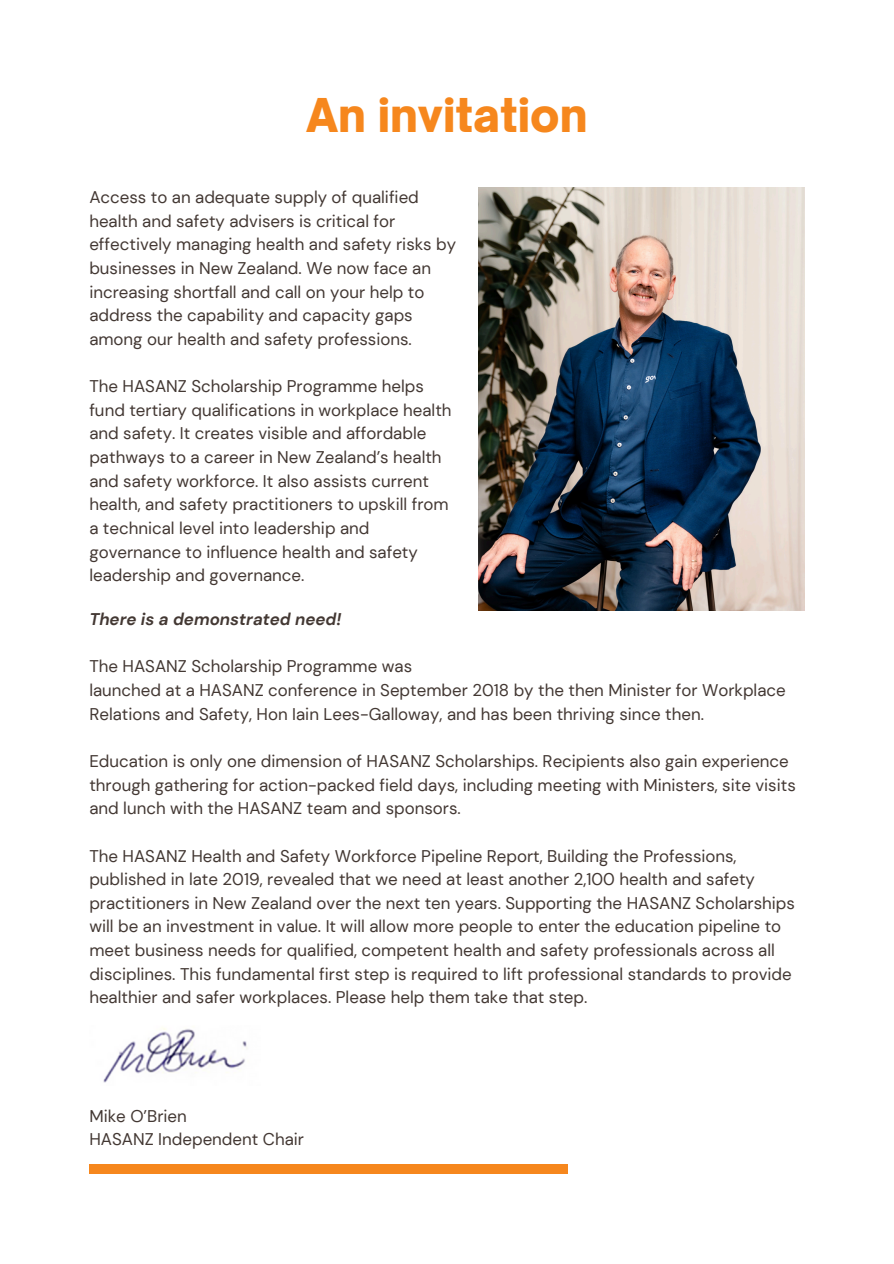
<style>
.page{position:relative;width:894px;height:1264px;background:#fff}
.page>*{position:absolute;margin:0;border:0;box-sizing:border-box;transform-origin:0 0}
.t1{font:900 44.55px "Open Sauce One";color:#f6871d}
.t2{font:16.95px/23.7px "DM Sans";color:#433833}
.t3{font:italic 700 16.95px "DM Sans";color:#433833}
</style>
<div class="page">
<img style="left:478px;top:188px;width:326px;height:422px">
<div style="left:89px;top:1164px;width:478px;height:10px;background:#f6871d"></div>
<img style="left:103px;top:1027px;width:144px;height:56px">
<h1 class="t1" style="left:306px;top:88px;width:283px">An invitation</h1>
<p class="t2" style="left:89px;top:185px;width:368px">Access to an adequate supply of qualified health and safety advisers is critical for effectively managing health and safety risks by businesses in New Zealand. We now face an increasing shortfall and call on your help to address the capability and capacity gaps among our health and safety professions.</p>
<p class="t2" style="left:89px;top:374px;width:363px">The HASANZ Scholarship Programme helps fund tertiary qualifications in workplace health and safety. It creates visible and affordable pathways to a career in New Zealand’s health and safety workforce. It also assists current health, and safety practitioners to upskill from a technical level into leadership and governance to influence health and safety leadership and governance.</p>
<h2 class="t3" style="left:89px;top:608px;width:253px">There is a demonstrated need!</h2>
<p class="t2" style="left:89px;top:655px;width:324px">The HASANZ Scholarship Programme was</p>
<p class="t2" style="left:89px;top:678px;width:697px">launched at a HASANZ conference in September 2018 by the then Minister for Workplace<br>Relations and Safety, Hon Iain Lees-Galloway, and has been thriving since then.</p>
<p class="t2" style="left:89px;top:749px;width:707px">Education is only one dimension of HASANZ Scholarships. Recipients also gain experience through gathering for action-packed field days, including meeting with Ministers, site visits and lunch with the HASANZ team and sponsors.</p>
<p class="t2" style="left:89px;top:844px;width:707px">The HASANZ Health and Safety Workforce Pipeline Report, Building the Professions, published in late 2019, revealed that we need at least another 2,100 health and safety practitioners in New Zealand over the next ten years. Supporting the HASANZ Scholarships will be an investment in value. It will allow more people to enter the education pipeline to meet business needs for qualified, competent health and safety professionals across all disciplines. This fundamental first step is required to lift professional standards to provide healthier and safer workplaces. Please help them take that step.</p>
<p class="t2" style="left:89px;top:1103px;width:99px">Mike O’Brien</p>
<p class="t2" style="left:89px;top:1127px;width:216px">HASANZ Independent Chair</p>
</div>
